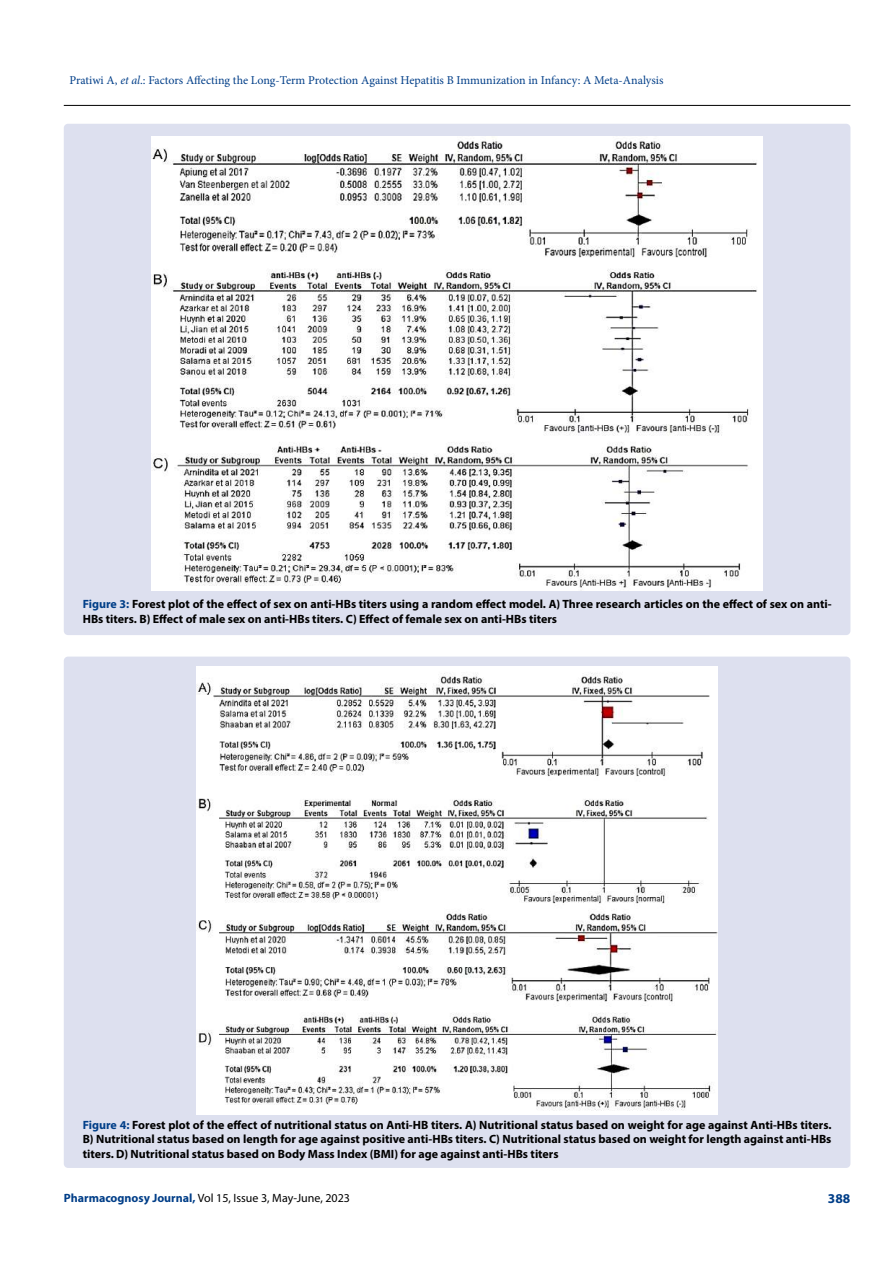
<style>
.page{position:relative;width:893px;height:1263px;background:#fff}
.page>*{position:absolute;margin:0;border:0;box-sizing:border-box;transform-origin:0 0}
.t1{font:700 13.5px "Myriad Pro";color:#003e88}
.t2{font:700 12px/14.4px "Myriad Pro";color:#000}
.t3{font:12px "Minion Pro";color:#003e88}
.t4{font:12px "Myriad Pro";color:#000}
.s1{font-style:italic}
.s2{color:#003e88}
.s3{font-weight:700;color:#003e88}
</style>
<div class="page">
<hr style="left:64px;top:105px;width:786px;height:1px;background:#000">
<div style="left:64px;top:124px;width:786px;height:511px;background:#dde0ef;border-radius:4px"></div>
<img style="left:152px;top:136px;width:610px;height:455px">
<div style="left:64px;top:657px;width:786px;height:511px;background:#dde0ef;border-radius:4px"></div>
<img style="left:196px;top:667px;width:522px;height:448px">
<p class="t3" style="left:69px;top:72px;width:596px">Pratiwi A, <span class="s1">et al</span>.: Factors Affecting the Long-Term Protection Against Hepatitis B Immunization in Infancy: A Meta-Analysis</p>
<p class="t2" style="left:83px;top:597px;width:750px"><span class="s2">Figure 3:</span> Forest plot of the effect of sex on anti-HBs titers using a random effect model. A) Three research articles on the effect of sex on anti-<br>HBs titers. B) Effect of male sex on anti-HBs titers. C) Effect of female sex on anti-HBs titers</p>
<p class="t2" style="left:83px;top:1117px;width:750px;text-align:justify"><span class="s2">Figure 4:</span> Forest plot of the effect of nutritional status on Anti-HB titers. A) Nutritional status based on weight for age against Anti-HBs titers.<br>B) Nutritional status based on length for age against positive anti-HBs titers. C) Nutritional status based on weight for length against anti-HBs titers. D) Nutritional status based on Body Mass Index (BMI) for age against anti-HBs titers</p>
<p class="t4" style="left:64px;top:1190px;width:288px"><span class="s3">Pharmacognosy Journal,</span> Vol 15, Issue 3, May-June, 2023</p>
<p class="t1" style="left:828px;top:1189px;width:24px">388</p>
</div>
